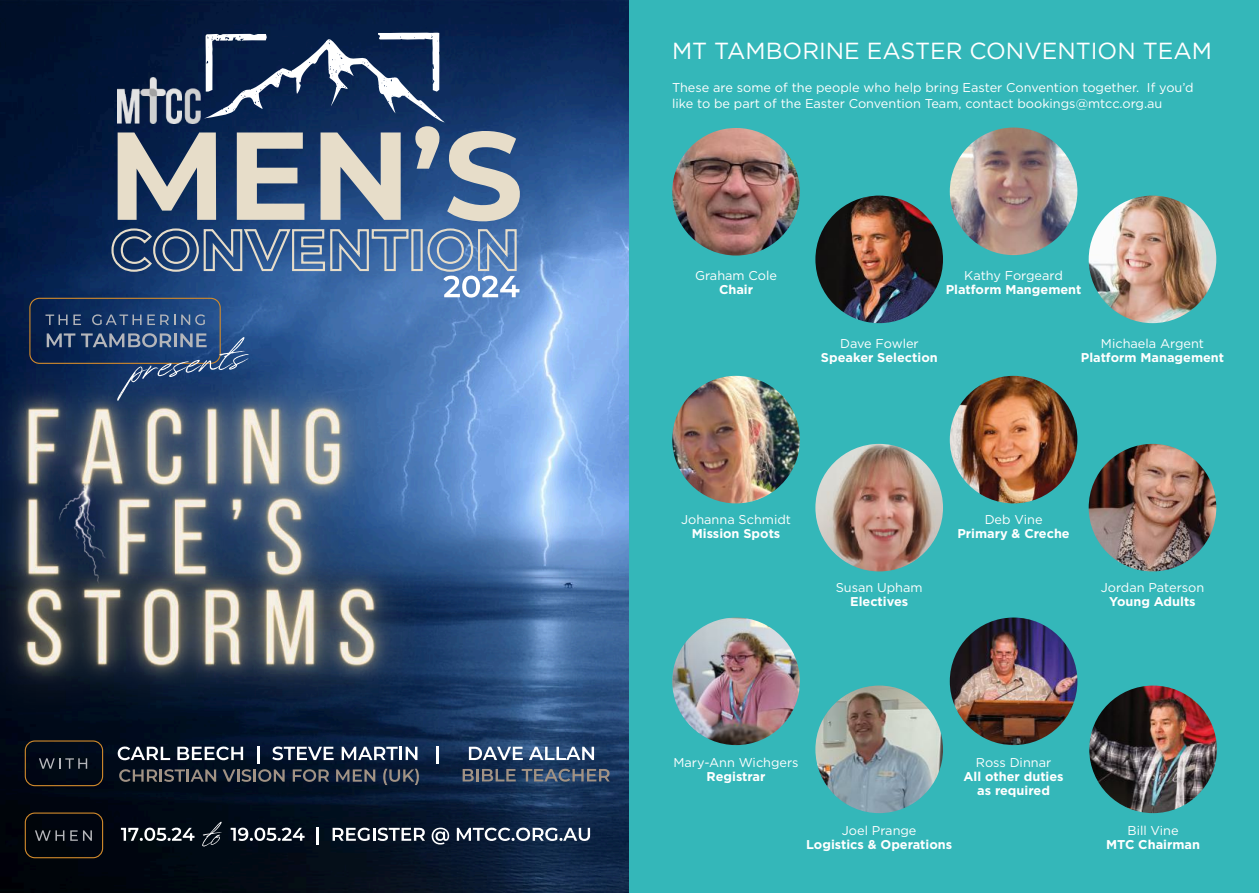
<style>
.page{position:relative;width:1259px;height:893px;background:#fff}
.page>*{position:absolute;margin:0;border:0;box-sizing:border-box;transform-origin:0 0}
.t1{font:23.25px "Gotham";color:#fff}
.t2{font:12.75px "Gotham";color:#fff}
.t3{font:700 12.75px "Gotham";color:#fff}
</style>
<div class="page">
<img style="left:0;top:0;width:629px;height:893px">
<svg style="left:118px;top:32px;width:402px;height:189px;background:#516480"></svg>
<img style="left:117px;top:78px;width:83px;height:46px">
<svg style="left:29px;top:227px;width:490px;height:174px;background:#446594"></svg>
<img style="left:0;top:294px;width:508px;height:508px">
<svg style="left:25px;top:812px;width:78px;height:46px;background:#161617"></svg>
<svg style="left:121px;top:828px;width:73px;height:13px"></svg>
<svg style="left:231px;top:828px;width:73px;height:13px"></svg>
<svg style="left:317px;top:827px;width:2px;height:17px"></svg>
<svg style="left:332px;top:828px;width:93px;height:13px"></svg>
<svg style="left:431px;top:828px;width:18px;height:16px"></svg>
<svg style="left:457px;top:828px;width:133px;height:13px"></svg>
<svg style="left:25px;top:740px;width:78px;height:46px;background:#14171d"></svg>
<svg style="left:118px;top:746px;width:301px;height:39px;background:#36404f"></svg>
<svg style="left:437px;top:746px;width:2px;height:18px"></svg>
<svg style="left:469px;top:747px;width:54px;height:13px"></svg>
<svg style="left:529px;top:747px;width:65px;height:13px"></svg>
<svg style="left:462px;top:769px;width:148px;height:13px;background:#505b6d"></svg>
<svg style="left:202px;top:822px;width:20px;height:24px"></svg>
<div style="left:629px;top:0;width:630px;height:893px;background:#34b7b9"></div>
<img style="left:672px;top:128px;width:128px;height:128px;border-radius:50%">
<img style="left:673px;top:376px;width:127px;height:127px;border-radius:50%">
<img style="left:672px;top:617px;width:128px;height:128px;border-radius:50%">
<img style="left:815px;top:196px;width:128px;height:127px;border-radius:50%">
<img style="left:815px;top:444px;width:128px;height:127px;border-radius:50%">
<img style="left:815px;top:686px;width:128px;height:127px;border-radius:50%">
<img style="left:1089px;top:686px;width:127px;height:127px;border-radius:50%">
<img style="left:950px;top:128px;width:127px;height:127px;border-radius:50%">
<img style="left:950px;top:376px;width:127px;height:127px;border-radius:50%">
<img style="left:950px;top:617px;width:127px;height:128px;border-radius:50%">
<img style="left:1088px;top:196px;width:128px;height:127px;border-radius:50%">
<img style="left:1088px;top:444px;width:128px;height:127px;border-radius:50%">
<p class="t1" style="left:672px;top:41px;width:541px">MT TAMBORINE EASTER CONVENTION TEAM</p>
<p class="t2" style="left:672px;top:82px;width:523px">These are some of the people who help bring Easter Convention together. If you’d</p>
<p class="t2" style="left:672px;top:97px;width:492px">like to be part of the Easter Convention Team, contact bookings@mtcc.org.au</p>
<p class="t2" style="left:695px;top:270px;width:83px">Graham Cole</p>
<p class="t3" style="left:719px;top:282px;width:36px">Chair</p>
<p class="t2" style="left:964px;top:270px;width:100px">Kathy Forgeard</p>
<p class="t3" style="left:945px;top:282px;width:137px">Platform Mangement</p>
<p class="t2" style="left:840px;top:338px;width:80px">Dave Fowler</p>
<p class="t3" style="left:821px;top:350px;width:118px">Speaker Selection</p>
<p class="t2" style="left:1101px;top:338px;width:105px">Michaela Argent</p>
<p class="t3" style="left:1080px;top:350px;width:145px">Platform Management</p>
<p class="t2" style="left:681px;top:514px;width:111px">Johanna Schmidt</p>
<p class="t3" style="left:692px;top:526px;width:90px">Mission Spots</p>
<p class="t2" style="left:835px;top:582px;width:88px">Susan Upham</p>
<p class="t3" style="left:850px;top:594px;width:60px">Electives</p>
<p class="t2" style="left:984px;top:514px;width:59px">Deb Vine</p>
<p class="t3" style="left:957px;top:526px;width:114px">Primary &amp; Creche</p>
<p class="t2" style="left:1100px;top:582px;width:105px">Jordan Paterson</p>
<p class="t3" style="left:1109px;top:594px;width:88px">Young Adults</p>
<p class="t2" style="left:673px;top:757px;width:127px">Mary-Ann Wichgers</p>
<p class="t3" style="left:706px;top:769px;width:60px">Registrar</p>
<p class="t2" style="left:842px;top:825px;width:76px">Joel Prange</p>
<p class="t3" style="left:806px;top:837px;width:148px">Logistics &amp; Operations</p>
<p class="t2" style="left:976px;top:757px;width:77px">Ross Dinnar</p>
<p class="t3" style="left:963px;top:769px;width:102px">All other duties</p>
<p class="t3" style="left:977px;top:783px;width:74px">as required</p>
<p class="t2" style="left:1127px;top:825px;width:53px">Bill Vine</p>
<p class="t3" style="left:1106px;top:837px;width:95px">MTC Chairman</p>
</div>
